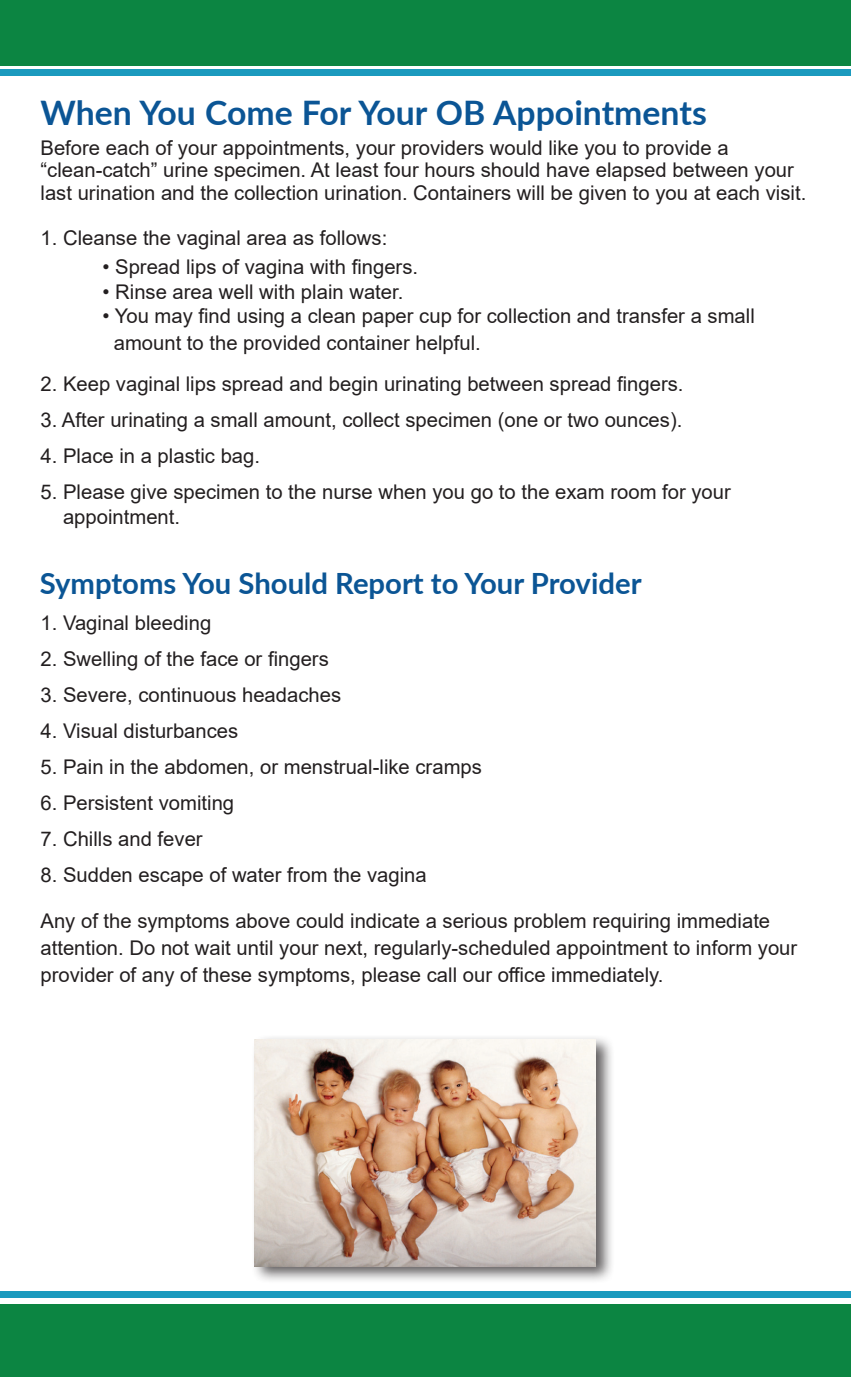
<style>
.page{position:relative;width:851px;height:1377px;background:#fff}
.page>*{position:absolute;margin:0;border:0;box-sizing:border-box;transform-origin:0 0}
.t1{font:700 33.75px "Lato";color:#0b5595}
.t2{font:700 29.25px "Lato";color:#0b5595}
.t3{font:20.25px/27px "Arial";color:#231f20}
</style>
<div class="page">
<div style="left:252px;top:1035px;width:363px;height:249px;background:#231f20;opacity:.72"></div>
<img style="left:255px;top:1039px;width:340px;height:228px">
<div style="left:0;top:0;width:850px;height:65px;background:#0c8542"></div>
<div style="left:0;top:1304px;width:850px;height:73px;background:#0c8542"></div>
<div style="left:0;top:1291px;width:850px;height:7px;background:#1b9abe"></div>
<div style="left:0;top:69px;width:850px;height:7px;background:#1b9abe"></div>
<p class="t1" style="left:40px;top:88px;width:667px">When You Come For Your OB Appointments</p>
<p class="t3" style="left:40px;top:134px;width:689px">Before each of your appointments, your providers would like you to provide a</p>
<p class="t3" style="left:40px;top:159px;width:767px;line-height:22.5px">“clean-catch” urine specimen. At least four hours should have elapsed between your last urination and the collection urination. Containers will be given to you at each visit.</p>
<p class="t3" style="left:40px;top:224px;width:348px">1. Cleanse the vaginal area as follows:</p>
<p class="t3" style="left:102px;top:253px;width:317px">• Spread lips of vagina with fingers.</p>
<p class="t3" style="left:102px;top:278px;width:302px">• Rinse area well with plain water.</p>
<p class="t3" style="left:114px;top:303px;width:642px;text-indent:-11px">• You may find using a clean paper cup for collection and transfer a small amount to the provided container helpful.</p>
<p class="t3" style="left:40px;top:370px;width:644px">2. Keep vaginal lips spread and begin urinating between spread fingers.</p>
<p class="t3" style="left:40px;top:406px;width:643px">3. After urinating a small amount, collect specimen (one or two ounces).</p>
<p class="t3" style="left:40px;top:442px;width:221px">4. Place in a plastic bag.</p>
<p class="t3" style="left:63px;top:479px;width:669px;line-height:24.8px;text-indent:-23px">5. Please give specimen to the nurse when you go to the exam room for your appointment.</p>
<p class="t2" style="left:40px;top:562px;width:603px">Symptoms You Should Report to Your Provider</p>
<p class="t3" style="left:40px;top:609px;width:172px">1. Vaginal bleeding</p>
<p class="t3" style="left:40px;top:645px;width:290px">2. Swelling of the face or fingers</p>
<p class="t3" style="left:40px;top:681px;width:302px">3. Severe, continuous headaches</p>
<p class="t3" style="left:40px;top:717px;width:199px">4. Visual disturbances</p>
<p class="t3" style="left:40px;top:753px;width:443px">5. Pain in the abdomen, or menstrual-like cramps</p>
<p class="t3" style="left:40px;top:789px;width:195px">6. Persistent vomiting</p>
<p class="t3" style="left:40px;top:825px;width:164px">7. Chills and fever</p>
<p class="t3" style="left:40px;top:861px;width:388px">8. Sudden escape of water from the vagina</p>
<p class="t3" style="left:40px;top:908px;width:758px">Any of the symptoms above could indicate a serious problem requiring immediate attention. Do not wait until your next, regularly-scheduled appointment to inform your provider of any of these symptoms, please call our office immediately.</p>
</div>
